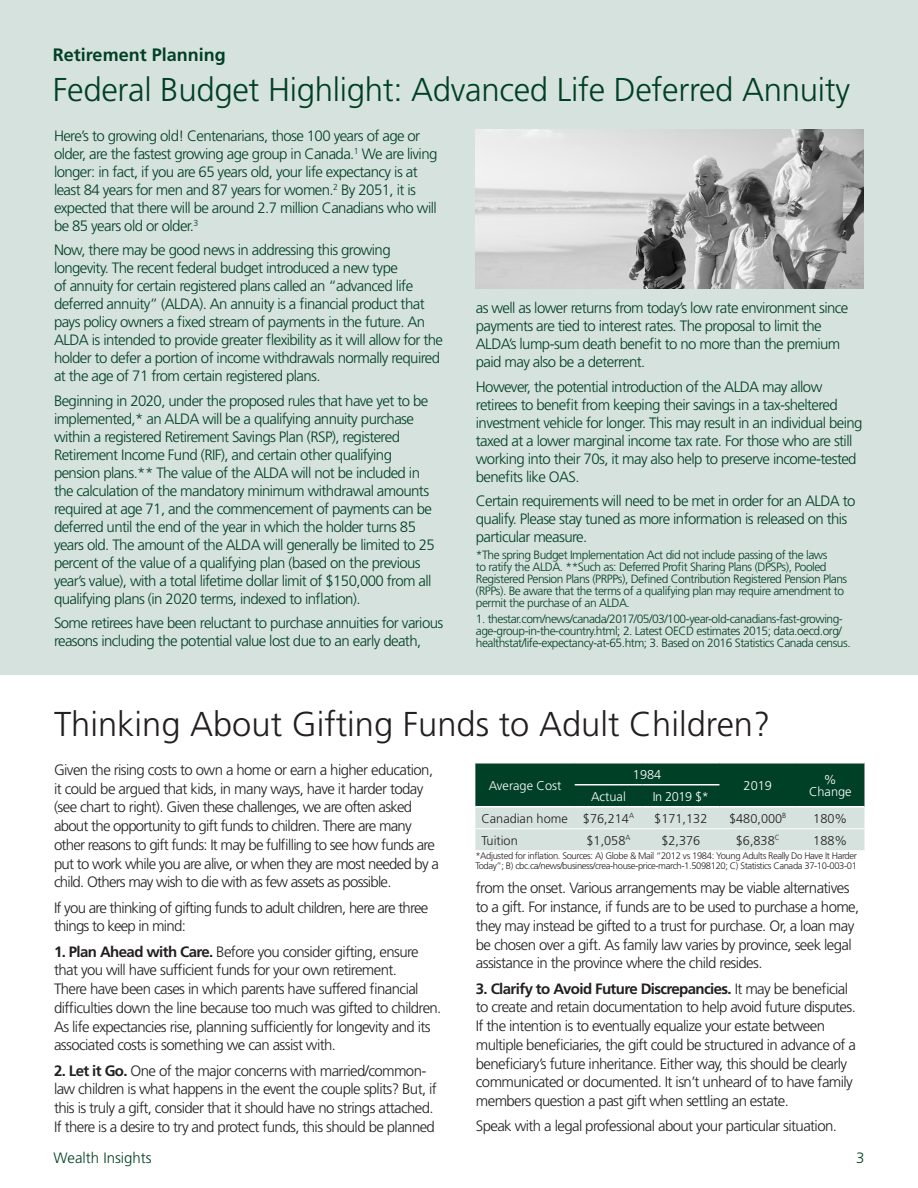
<style>
.page{position:relative;width:918px;height:1188px;background:#fff}
.page>*{position:absolute;margin:0;border:0;box-sizing:border-box;transform-origin:0 0}
.headline{font:300 34.5px "Frutiger";color:#231f20}
.headline-2{font:300 33px "Frutiger";letter-spacing:-.01em;color:#004026}
.headline-3{font:700 18px "Frutiger";color:#004026}
.Body_text{font:300 15px/18px "Frutiger";letter-spacing:-.04em;color:#004026}
.t1{font:300 15px/18.8px "Frutiger";letter-spacing:-.04em;color:#231f20}
.t2{font:300 15px "Frutiger";color:#004020}
.t3{font:300 12.75px "Frutiger";color:#231f20}
.t4{font:300 12.75px/12px "Frutiger";color:#fff;text-align:center}
.Body_text-2{font:300 12px/12px "Frutiger";letter-spacing:-.04em;color:#004026}
.t5{font:300 9.45px/9.8px "Frutiger";letter-spacing:-.04em;color:#231f20}
.s1{font-weight:700}
</style>
<div class="page">
<div style="left:0;top:0;width:918px;height:675px;background:#d6e2dd"></div>
<img style="left:476px;top:129px;width:388px;height:159px">
<svg style="left:475px;top:764px;width:389px;height:86px;background:#6c9282"></svg>
<hr style="left:575px;top:784px;width:67px;height:1px;background:#fff">
<hr style="left:642px;top:784px;width:77px;height:1px;background:#fff">
<hr style="left:475px;top:806px;width:100px;height:1px;background:#fff">
<hr style="left:575px;top:806px;width:67px;height:1px;background:#fff">
<hr style="left:642px;top:806px;width:77px;height:1px;background:#fff">
<hr style="left:719px;top:806px;width:77px;height:1px;background:#fff">
<hr style="left:796px;top:806px;width:68px;height:1px;background:#fff">
<hr style="left:475px;top:828px;width:100px;height:1px;background:#fff">
<hr style="left:575px;top:828px;width:67px;height:1px;background:#fff">
<hr style="left:642px;top:828px;width:77px;height:1px;background:#fff">
<hr style="left:719px;top:828px;width:77px;height:1px;background:#fff">
<hr style="left:796px;top:828px;width:68px;height:1px;background:#fff">
<p class="headline-3" style="left:53px;top:44px;width:174px">Retirement Planning</p>
<p class="headline-2" style="left:53px;top:71px;width:799px">Federal Budget Highlight: Advanced Life Deferred Annuity</p>
<p class="Body_text" style="left:54px;top:127px;width:385px">Here’s to growing old! Centenarians, those 100 years of age or older, are the fastest growing age group in Canada.<sup>1</sup> We are living longer: in fact, if you are 65 years old, your life expectancy is at least 84 years for men and 87 years for women.<sup>2</sup> By 2051, it is expected that there will be around 2.7 million Canadians who will be 85 years old or older.<sup>3</sup></p>
<p class="Body_text" style="left:54px;top:241px;width:391px">Now, there may be good news in addressing this growing longevity. The recent federal budget introduced a new type<br>of annuity for certain registered plans called an “advanced life deferred annuity” (ALDA). An annuity is a financial product that pays policy owners a fixed stream of payments in the future. An ALDA is intended to provide greater flexibility as it will allow for the holder to defer a portion of income withdrawals normally required at the age of 71 from certain registered plans.</p>
<p class="Body_text" style="left:54px;top:392px;width:382px">Beginning in 2020, under the proposed rules that have yet to be implemented,* an ALDA will be a qualifying annuity purchase within a registered Retirement Savings Plan (RSP), registered Retirement Income Fund (RIF), and certain other qualifying pension plans.** The value of the ALDA will not be included in the calculation of the mandatory minimum withdrawal amounts required at age 71, and the commencement of payments can be deferred until the end of the year in which the holder turns 85 years old. The amount of the ALDA will generally be limited to 25 percent of the value of a qualifying plan (based on the previous year’s value), with a total lifetime dollar limit of $150,000 from all qualifying plans (in 2020 terms, indexed to inflation).</p>
<p class="Body_text" style="left:54px;top:614px;width:391px">Some retirees have been reluctant to purchase annuities for various reasons including the potential value lost due to an early death,</p>
<p class="Body_text" style="left:476px;top:299px;width:374px">as well as lower returns from today’s low rate environment since payments are tied to interest rates. The proposal to limit the ALDA’s lump-sum death benefit to no more than the premium paid may also be a deterrent.</p>
<p class="Body_text" style="left:476px;top:378px;width:388px">However, the potential introduction of the ALDA may allow retirees to benefit from keeping their savings in a tax-sheltered investment vehicle for longer. This may result in an individual being taxed at a lower marginal income tax rate. For those who are still working into their 70s, it may also help to preserve income-tested benefits like OAS.</p>
<p class="Body_text" style="left:476px;top:492px;width:381px">Certain requirements will need to be met in order for an ALDA to qualify. Please stay tuned as more information is released on this particular measure.</p>
<p class="Body_text-2" style="left:476px;top:548px;width:373px">*The spring Budget Implementation Act did not include passing of the laws<br>to ratify the ALDA. **Such as: Deferred Profit Sharing Plans (DPSPs), Pooled Registered Pension Plans (PRPPs), Defined Contribution Registered Pension Plans (RPPs). Be aware that the terms of a qualifying plan may require amendment to permit the purchase of an ALDA.</p>
<p class="Body_text-2" style="left:476px;top:613px;width:376px">1. thestar.com/news/canada/2017/05/03/100-year-old-canadians-fast-growing&shy;age-group-in-the-country.html; 2. Latest OECD estimates 2015; data.oecd.org/ healthstat/life-expectancy-at-65.htm; 3. Based on 2016 Statistics Canada census.</p>
<p class="headline" style="left:54px;top:704px;width:718px">Thinking About Gifting Funds to Adult Children?</p>
<p class="t1" style="left:54px;top:760px;width:386px">Given the rising costs to own a home or earn a higher education, it could be argued that kids, in many ways, have it harder today (see chart to right). Given these challenges, we are often asked about the opportunity to gift funds to children. There are many other reasons to gift funds: It may be fulfilling to see how funds are put to work while you are alive, or when they are most needed by a child. Others may wish to die with as few assets as possible.</p>
<p class="t1" style="left:54px;top:898px;width:376px">If you are thinking of gifting funds to adult children, here are three things to keep in mind:</p>
<p class="t1" style="left:54px;top:942px;width:389px"><span class="s1">1. Plan Ahead with Care.</span> Before you consider gifting, ensure that you will have sufficient funds for your own retirement.<br>There have been cases in which parents have suffered financial difficulties down the line because too much was gifted to children.<br>As life expectancies rise, planning sufficiently for longevity and its associated costs is something we can assist with.</p>
<p class="t1" style="left:54px;top:1061px;width:384px"><span class="s1">2. Let it Go.</span> One of the major concerns with married/common&shy;law children is what happens in the event the couple splits? But, if this is truly a gift, consider that it should have no strings attached.<br>If there is a desire to try and protect funds, this should be planned</p>
<p class="t4" style="left:489px;top:779px;width:74px">Average Cost</p>
<p class="t4" style="left:633px;top:768px;width:30px">1984</p>
<p class="t4" style="left:591px;top:790px;width:36px">Actual</p>
<p class="t4" style="left:653px;top:790px;width:58px">In 2019 $*</p>
<p class="t4" style="left:744px;top:779px;width:30px">2019</p>
<p class="t4" style="left:809px;top:773px;width:44px">%<br>Change</p>
<p class="t3" style="left:481px;top:811px;width:88px">Canadian home</p>
<p class="t3" style="left:583px;top:811px;width:53px">$76,214<sup>A</sup></p>
<p class="t3" style="left:654px;top:811px;width:55px">$171,132</p>
<p class="t3" style="left:729px;top:811px;width:59px">$480,000<sup>B</sup></p>
<p class="t3" style="left:813px;top:811px;width:36px">180%</p>
<p class="t3" style="left:481px;top:833px;width:38px">Tuition</p>
<p class="t3" style="left:587px;top:833px;width:45px">$1,058<sup>A</sup></p>
<p class="t3" style="left:661px;top:833px;width:40px">$2,376</p>
<p class="t3" style="left:736px;top:833px;width:45px">$6,838<sup>C</sup></p>
<p class="t3" style="left:813px;top:833px;width:36px">188%</p>
<p class="t5" style="left:475px;top:851px;width:383px">*Adjusted for inflation. Sources: A) Globe &amp; Mail “2012 vs 1984: Young Adults Really Do Have It Harder<br>Today”; B) cbc.ca/news/business/crea-house-price-march-1.5098120; C) Statistics Canada 37-10-003-01</p>
<p class="t1" style="left:476px;top:879px;width:385px">from the onset. Various arrangements may be viable alternatives to a gift. For instance, if funds are to be used to purchase a home, they may instead be gifted to a trust for purchase. Or, a loan may be chosen over a gift. As family law varies by province, seek legal assistance in the province where the child resides.</p>
<p class="t1" style="left:476px;top:979px;width:382px"><span class="s1">3. Clarify to Avoid Future Discrepancies.</span> It may be beneficial to create and retain documentation to help avoid future disputes.<br>If the intention is to eventually equalize your estate between multiple beneficiaries, the gift could be structured in advance of a beneficiary’s future inheritance. Either way, this should be clearly communicated or documented. It isn’t unheard of to have family members question a past gift when settling an estate.</p>
<p class="t1" style="left:476px;top:1117px;width:363px">Speak with a legal professional about your particular situation.</p>
<p class="t2" style="left:54px;top:1149px;width:100px">Wealth Insights</p>
<p class="t2" style="left:856px;top:1149px;width:10px">3</p>
</div>
